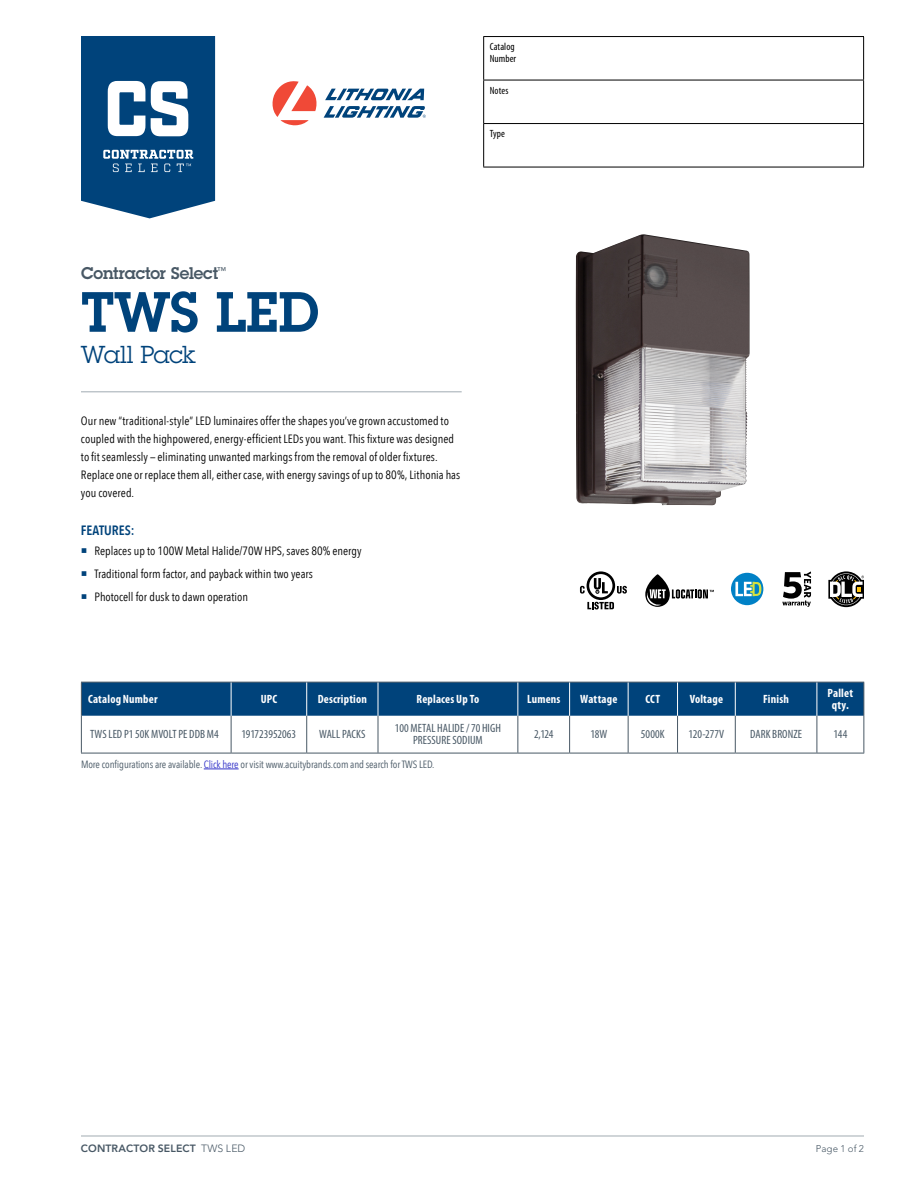
<style>
.page{position:relative;width:918px;height:1188px;background:#fff}
.page>*{position:absolute;margin:0;border:0;box-sizing:border-box;transform-origin:0 0}
.t1{font:600 55.5px "Lubalin Graph Std";letter-spacing:-.005em;color:#00437b}
.t2{font:24px "Lubalin Graph Std";letter-spacing:-.02em;color:#00437b}
.t3{font:600 16.5px "Lubalin Graph Std";letter-spacing:-.01em;color:#485865}
.t4{font:600 13.5px "Avenir Next Condensed";color:#00437b}
.t5{font:12px/18px "Avenir Next Condensed";color:#000}
.t6{font:condensed 12px/12px "Myriad Pro";color:#485865;text-align:center}
.t7{font:700 condensed 12px/12px "Myriad Pro";letter-spacing:.015em;color:#fff;text-align:center}
.t8{font:10.5px "Avenir Next Condensed";letter-spacing:-.01em;color:#485865}
.t9{font:condensed 10.5px/12px "Myriad Pro";letter-spacing:.005em;color:#000}
.t10{font:800 10.5px "Avenir LT Std";letter-spacing:.01em;color:#485865}
.t11{font:300 9.75px "Avenir LT Std";letter-spacing:.005em;color:#485865}
.s1{color:#00437b}
.s2{color:#3232c8}
.s3{font-weight:300}
</style>
<div class="page">
<hr style="left:483px;top:36px;width:381px;height:1px;background:#000">
<hr style="left:483px;top:37px;width:1px;height:43px;background:#000">
<hr style="left:863px;top:37px;width:1px;height:43px;background:#000">
<hr style="left:483px;top:80px;width:381px;height:1px;background:#000">
<hr style="left:483px;top:80px;width:1px;height:43px;background:#000">
<hr style="left:863px;top:80px;width:1px;height:43px;background:#000">
<hr style="left:483px;top:123px;width:381px;height:1px;background:#000">
<hr style="left:483px;top:124px;width:1px;height:43px;background:#000">
<hr style="left:863px;top:124px;width:1px;height:43px;background:#000">
<hr style="left:483px;top:167px;width:381px;height:1px;background:#000">
<svg style="left:81px;top:36px;width:134px;height:182px"></svg>
<hr style="left:81px;top:1136px;width:783px;height:1px;background:#a1abb2">
<svg style="left:273px;top:81px;width:153px;height:44px"></svg>
<hr style="left:81px;top:391px;width:381px;height:1px;background:#a1abb2">
<div style="left:82px;top:683px;width:781px;height:33px;background:#00437b"></div>
<hr style="left:231px;top:716px;width:1px;height:37px;background:#485865">
<hr style="left:306px;top:716px;width:1px;height:37px;background:#485865">
<hr style="left:378px;top:716px;width:1px;height:37px;background:#485865">
<hr style="left:517px;top:716px;width:1px;height:37px;background:#485865">
<hr style="left:569px;top:716px;width:1px;height:37px;background:#485865">
<hr style="left:628px;top:716px;width:1px;height:37px;background:#485865">
<hr style="left:677px;top:716px;width:1px;height:37px;background:#485865">
<hr style="left:735px;top:716px;width:1px;height:37px;background:#485865">
<hr style="left:817px;top:716px;width:1px;height:37px;background:#485865">
<hr style="left:81px;top:716px;width:1px;height:37px;background:#485865">
<hr style="left:863px;top:716px;width:1px;height:37px;background:#485865">
<hr style="left:81px;top:682px;width:150px;height:1px;background:#485865">
<hr style="left:81px;top:682px;width:1px;height:34px;background:#485865">
<hr style="left:231px;top:682px;width:76px;height:1px;background:#485865">
<hr style="left:307px;top:682px;width:71px;height:1px;background:#485865">
<hr style="left:378px;top:682px;width:140px;height:1px;background:#485865">
<hr style="left:518px;top:682px;width:52px;height:1px;background:#485865">
<hr style="left:570px;top:682px;width:58px;height:1px;background:#485865">
<hr style="left:628px;top:682px;width:50px;height:1px;background:#485865">
<hr style="left:678px;top:682px;width:57px;height:1px;background:#485865">
<hr style="left:735px;top:682px;width:82px;height:1px;background:#485865">
<hr style="left:817px;top:682px;width:47px;height:1px;background:#485865">
<hr style="left:863px;top:682px;width:1px;height:34px;background:#485865">
<hr style="left:231px;top:682px;width:1px;height:34px;background:#fff">
<hr style="left:306px;top:682px;width:1px;height:34px;background:#fff">
<hr style="left:378px;top:682px;width:1px;height:34px;background:#fff">
<hr style="left:517px;top:682px;width:1px;height:34px;background:#fff">
<hr style="left:569px;top:682px;width:1px;height:34px;background:#fff">
<hr style="left:628px;top:682px;width:1px;height:34px;background:#fff">
<hr style="left:677px;top:682px;width:1px;height:34px;background:#fff">
<hr style="left:735px;top:682px;width:1px;height:34px;background:#fff">
<hr style="left:817px;top:682px;width:1px;height:34px;background:#fff">
<hr style="left:81px;top:753px;width:150px;height:1px;background:#485865">
<hr style="left:231px;top:753px;width:76px;height:1px;background:#485865">
<hr style="left:307px;top:753px;width:71px;height:1px;background:#485865">
<hr style="left:378px;top:753px;width:140px;height:1px;background:#485865">
<hr style="left:518px;top:753px;width:52px;height:1px;background:#485865">
<hr style="left:570px;top:753px;width:58px;height:1px;background:#485865">
<hr style="left:628px;top:753px;width:50px;height:1px;background:#485865">
<hr style="left:678px;top:753px;width:57px;height:1px;background:#485865">
<hr style="left:735px;top:753px;width:82px;height:1px;background:#485865">
<hr style="left:817px;top:753px;width:47px;height:1px;background:#485865">
<svg style="left:828px;top:571px;width:36px;height:36px"></svg>
<img style="left:576px;top:234px;width:174px;height:272px">
<div style="left:731px;top:573px;width:32px;height:32px;background:#0081c6;border-radius:50%"></div>
<svg style="left:735px;top:582px;width:26px;height:14px"></svg>
<svg style="left:645px;top:574px;width:69px;height:33px"></svg>
<svg style="left:580px;top:571px;width:47px;height:38px"></svg>
<svg style="left:782px;top:571px;width:29px;height:36px"></svg>
<hr style="left:204px;top:769px;width:35px;height:1px;background:#3232c8">
<p class="t9" style="left:490px;top:41px;width:28px">Catalog<br>Number</p>
<p class="t9" style="left:490px;top:85px;width:20px">Notes</p>
<p class="t9" style="left:490px;top:128px;width:17px">Type</p>
<h3 class="t3" style="left:81px;top:262px;width:147px">Contractor Select<sup>™</sup></h3>
<h1 class="t1" style="left:81px;top:275px;width:240px">TWS LED</h1>
<h2 class="t2" style="left:81px;top:340px;width:117px">Wall Pack</h2>
<p class="t5" style="left:81px;top:411px;width:381px">Our new “traditional-style” LED luminaires offer the shapes you’ve grown accustomed to coupled with the highpowered, energy-efficient LEDs you want. This fixture was designed to fit seamlessly — eliminating unwanted markings from the removal of older fixtures.<br>Replace one or replace them all, either case, with energy savings of up to 80%, Lithonia has you covered.</p>
<p class="t4" style="left:81px;top:518px;width:55px">FEATURES:</p>
<p class="t5" style="left:81px;top:541px;width:282px"><span class="s1">○</span> Replaces up to 100W Metal Halide/70W HPS, saves 80% energy</p>
<p class="t5" style="left:81px;top:564px;width:233px"><span class="s1">○</span> Traditional form factor, and payback within two years</p>
<p class="t5" style="left:81px;top:587px;width:169px"><span class="s1">○</span> Photocell for dusk to dawn operation</p>
<p class="t7" style="left:88px;top:693px;width:71px">Catalog Number</p>
<p class="t7" style="left:261px;top:693px;width:18px">UPC</p>
<p class="t7" style="left:318px;top:693px;width:51px">Description</p>
<p class="t7" style="left:417px;top:693px;width:64px">Replaces Up To</p>
<p class="t7" style="left:527px;top:693px;width:35px">Lumens</p>
<p class="t7" style="left:580px;top:693px;width:39px">Wattage</p>
<p class="t7" style="left:646px;top:693px;width:16px">CCT</p>
<p class="t7" style="left:690px;top:693px;width:35px">Voltage</p>
<p class="t7" style="left:763px;top:693px;width:27px">Finish</p>
<p class="t7" style="left:828px;top:687px;width:27px">Pallet qty.</p>
<p class="t6" style="left:90px;top:729px;width:130px">TWS LED P1 50K MVOLT PE DDB M4</p>
<p class="t6" style="left:242px;top:729px;width:56px">191723952063</p>
<p class="t6" style="left:319px;top:729px;width:48px">WALL PACKS</p>
<p class="t6" style="left:395px;top:723px;width:107px">100 METAL HALIDE / 70 HIGH<br>PRESSURE SODIUM</p>
<p class="t6" style="left:534px;top:729px;width:21px">2,124</p>
<p class="t6" style="left:591px;top:729px;width:18px">18W</p>
<p class="t6" style="left:641px;top:729px;width:25px">5000K</p>
<p class="t6" style="left:689px;top:729px;width:37px">120-277V</p>
<p class="t6" style="left:750px;top:729px;width:53px">DARK BRONZE</p>
<p class="t6" style="left:833px;top:729px;width:15px">144</p>
<p class="t8" style="left:81px;top:755px;width:355px">More configurations are available. <span class="s2">Click here</span> or visit www.acuitybrands.com and search for TWS LED.</p>
<p class="t10" style="left:81px;top:1142px;width:166px">CONTRACTOR SELECT <span class="s3">TWS LED</span></p>
<p class="t11" style="left:816px;top:1143px;width:50px">Page 1 of 2</p>
</div>
